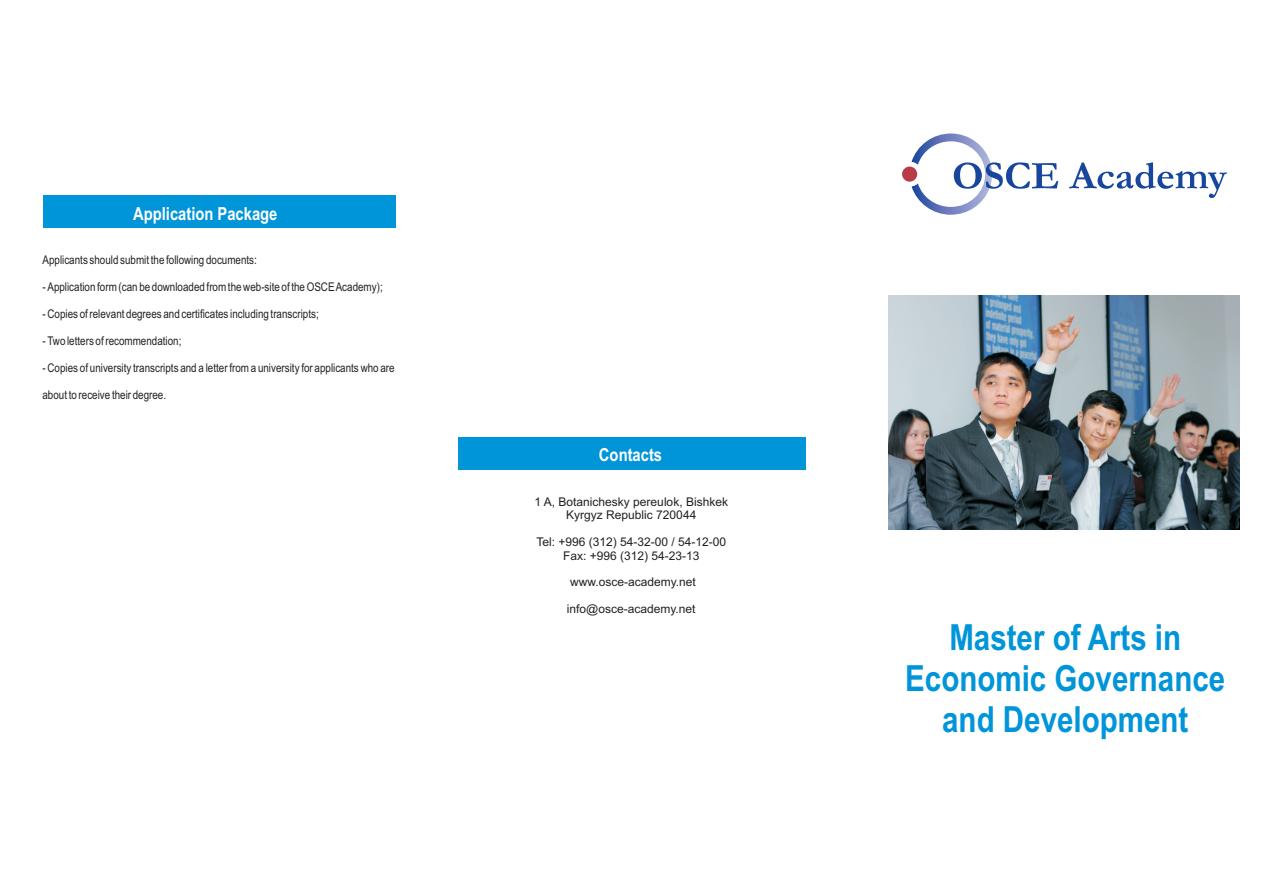
<style>
.page{position:relative;width:1263px;height:893px;background:#fff}
.page>*{position:absolute;margin:0;border:0;box-sizing:border-box;transform-origin:0 0}
.t1{font:700 36px/41.1px "Arial Narrow";color:#0095d9;text-align:center}
.t2{font:700 18px "Arial Narrow";color:#fff}
.t3{font:12px "Arial Narrow";color:#231f20}
.t4{font:12px/13.4px "Arial";color:#231f20;text-align:center}
</style>
<div class="page">
<div style="left:458px;top:437px;width:348px;height:33px;background:#0095d9"></div>
<svg style="left:902px;top:133px;width:325px;height:82px"></svg>
<div style="left:43px;top:195px;width:352px;height:32px;background:#0095d9"></div>
<img style="left:889px;top:296px;width:350px;height:233px">
<h2 class="t2" style="left:133px;top:207px;width:146px">Application Package</h2>
<p class="t3" style="left:43px;top:255px;width:216px">Applicants should submit the following documents:</p>
<p class="t3" style="left:43px;top:282px;width:342px">- Application form(can be downloaded from the web-site of the OSCE Academy);</p>
<p class="t3" style="left:43px;top:309px;width:278px">- Copies of relevant degrees and certificates including transcripts;</p>
<p class="t3" style="left:43px;top:336px;width:140px">- Two letters of recommendation;</p>
<p class="t3" style="left:43px;top:363px;width:354px">- Copies of university transcripts and a letter from a university for applicants who are</p>
<p class="t3" style="left:43px;top:390px;width:125px">about to receive their degree.</p>
<h2 class="t2" style="left:599px;top:448px;width:65px">Contacts</h2>
<p class="t4" style="left:535px;top:496px;width:195px">1 A, Botanichesky pereulok, Bishkek<br>Kyrgyz Republic 720044</p>
<p class="t4" style="left:536px;top:536px;width:191px">Tel: +996 (312) 54-32-00 / 54-12-00<br>Fax: +996 (312) 54-23-13</p>
<p class="t4" style="left:570px;top:577px;width:127px">www.osce-academy.net</p>
<p class="t4" style="left:567px;top:603px;width:130px">info@osce-academy.net</p>
<h1 class="t1" style="left:905px;top:620px;width:321px">Master of Arts in<br>Economic Governance and Development</h1>
</div>
